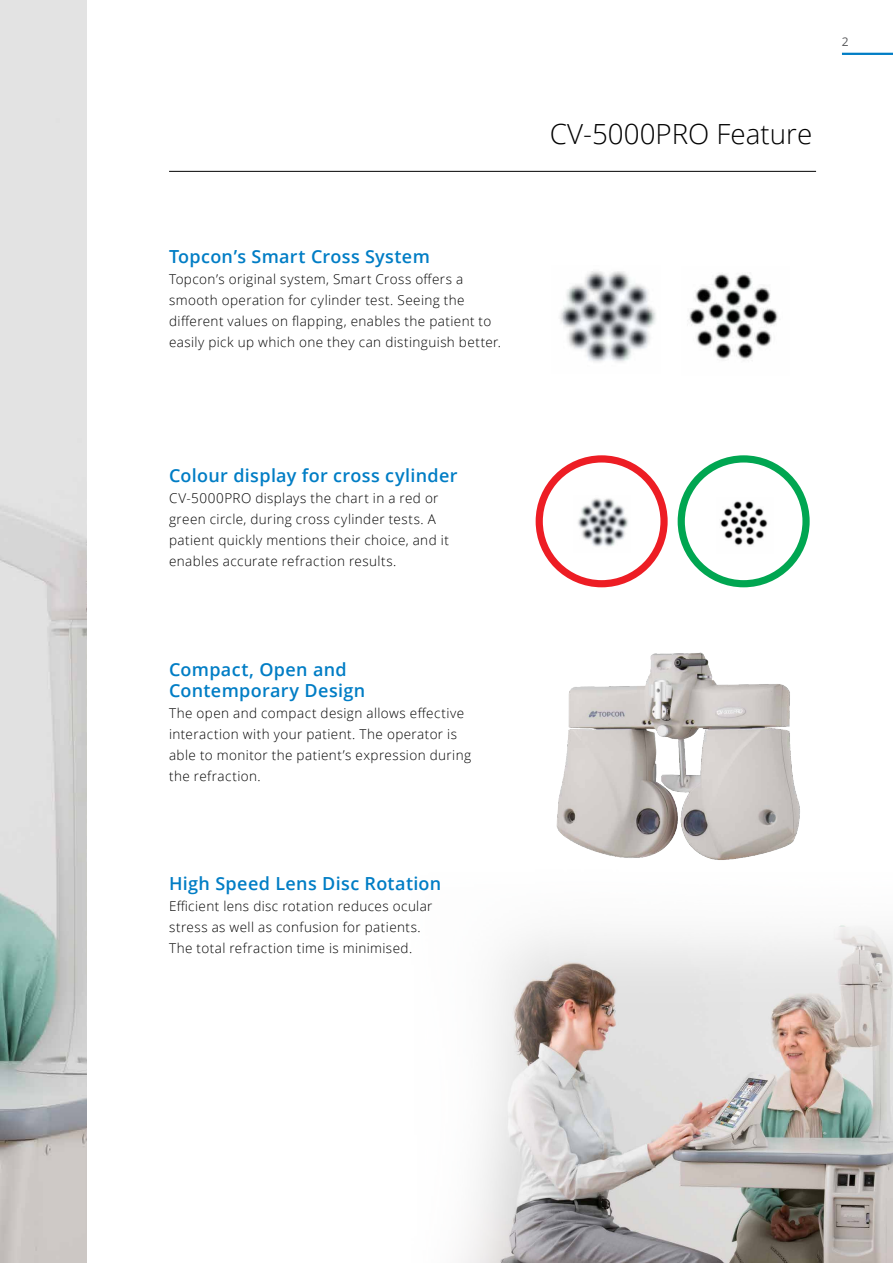
<style>
.page{position:relative;width:893px;height:1263px;background:#fff}
.page>*{position:absolute;margin:0;border:0;box-sizing:border-box;transform-origin:0 0}
.t1{font:300 27.75px "Open Sans";color:#000}
.t2{font:600 18px/21px "Open Sans";letter-spacing:.02em;color:#007dc5}
.t3{font:300 13.5px/21px "Open Sans";letter-spacing:.03em;color:#000}
.t4{font:12px "Open Sans";color:#58595b}
</style>
<div class="page">
<hr style="left:842px;top:53px;width:51px;height:2px;background:#007dc5">
<img style="left:463px;top:925px;width:430px;height:338px">
<img style="left:0;top:0;width:86px;height:1263px">
<img style="left:556px;top:652px;width:244px;height:208px">
<img style="left:559px;top:271px;width:97px;height:91px">
<img style="left:689px;top:274px;width:89px;height:86px">
<svg style="left:536px;top:455px;width:132px;height:132px"></svg>
<svg style="left:678px;top:455px;width:132px;height:132px"></svg>
<hr style="left:169px;top:171px;width:647px;height:1px;background:#000">
<h2 class="t2" style="left:169px;top:246px;width:262px">Topcon’s Smart Cross System</h2>
<p class="t3" style="left:169px;top:269px;width:334px">Topcon’s original system, Smart Cross offers a smooth operation for cylinder test. Seeing the different values on flapping, enables the patient to easily pick up which one they can distinguish better.</p>
<h2 class="t2" style="left:169px;top:465px;width:290px">Colour display for cross cylinder</h2>
<p class="t3" style="left:169px;top:487px;width:281px">CV-5000PRO displays the chart in a red or green circle, during cross cylinder tests. A patient quickly mentions their choice, and it enables accurate refraction results.</p>
<h2 class="t2" style="left:169px;top:658px;width:198px">Compact, Open and<br>Contemporary Design</h2>
<p class="t3" style="left:169px;top:702px;width:303px">The open and compact design allows effective interaction with your patient. The operator is able to monitor the patient’s expression during the refraction.</p>
<h2 class="t2" style="left:169px;top:872px;width:274px">High Speed Lens Disc Rotation</h2>
<p class="t3" style="left:169px;top:895px;width:265px">Efficient lens disc rotation reduces ocular stress as well as confusion for patients.<br>The total refraction time is minimised.</p>
<h1 class="t1" style="left:550px;top:115px;width:264px">CV-5000PRO Feature</h1>
<p class="t4" style="left:842px;top:34px;width:8px">2</p>
</div>
